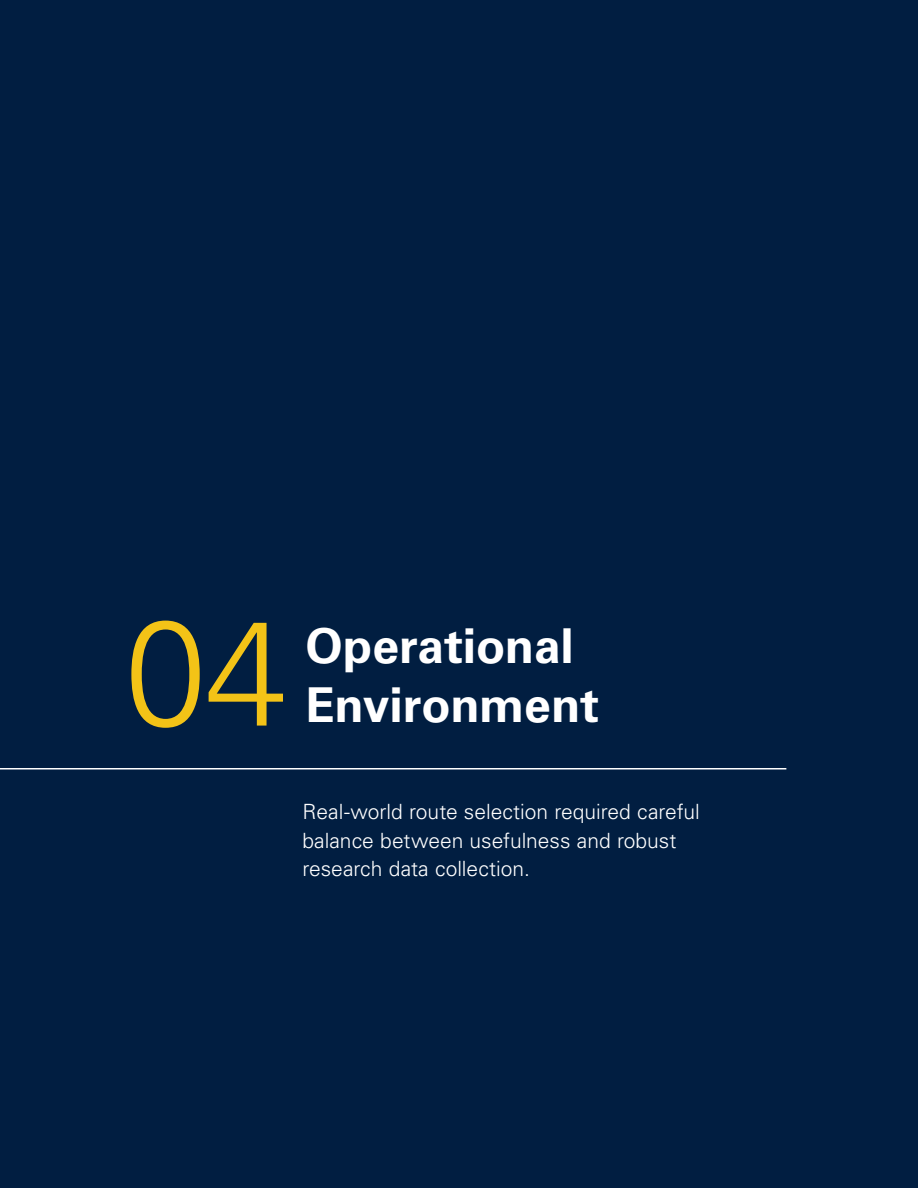
<style>
.page{position:relative;width:918px;height:1188px;background:#011e41}
.page>*{position:absolute;margin:0;border:0;box-sizing:border-box;transform-origin:0 0}
.t1{font:300 148.5px "Univers LT Std";color:#f3c317}
.t2{font:700 48px/58.5px "Univers LT Std";letter-spacing:-.005em;color:#fff}
.t3{font:300 21px/28.5px "Univers LT Std";color:#fff}
</style>
<div class="page">
<hr style="left:0;top:768px;width:786px;height:2px;background:#fff">
<h1 class="t1" style="left:124px;top:583px;width:165px">04</h1>
<h2 class="t2" style="left:305px;top:618px;width:295px">Operational<br>Environment</h2>
<p class="t3" style="left:302px;top:798px;width:399px">Real-world route selection required careful balance between usefulness and robust research data collection.</p>
</div>
